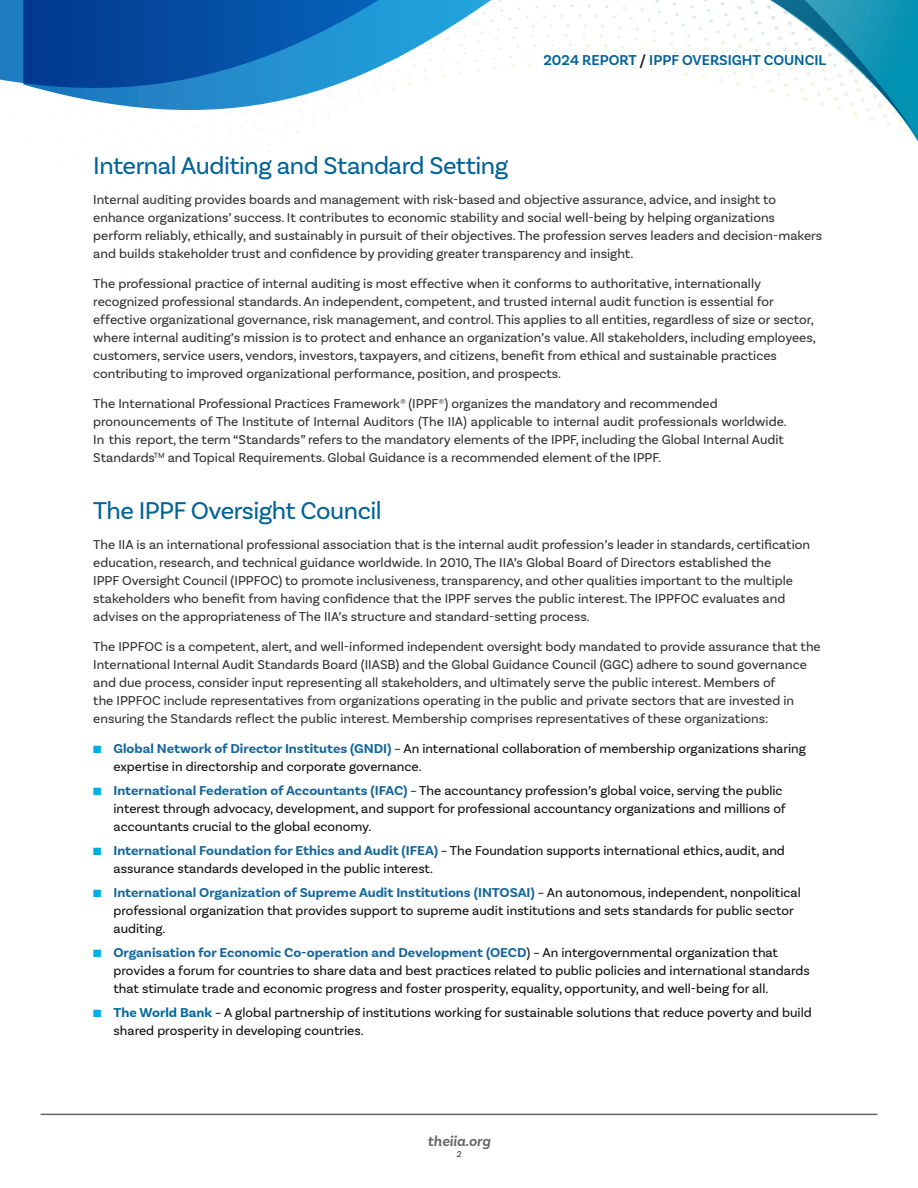
<style>
.page{position:relative;width:918px;height:1188px;background:#fff}
.page>*{position:absolute;margin:0;border:0;box-sizing:border-box;transform-origin:0 0}
.Subhead{font:25.5px "Basic Sans";letter-spacing:-.02em;color:#016298}
.Body_Copy{font:25.5px "Basic Sans";letter-spacing:-.02em;color:#016298}
.t1{font:600 15px "Basic Sans";color:#006198}
.t2{font:italic 600 15px "Basic Sans";color:#646569}
.Body_Copy-2{font:13.5px/18px "Basic Sans";color:#312f30}
.t3{font:13.5px/18px "Basic Sans";color:#0d0d0d}
.t4{font:italic 600 9px "Basic Sans";color:#646569}
.s1{color:#231f20}
.s2{color:#00aee6}
.s3{font-weight:700;color:#15669c}
.s4{font-weight:700;color:#00689d}
</style>
<div class="page">
<svg style="left:14px;top:0;width:904px;height:254px"></svg>
<svg style="left:23px;top:88px;width:487px;height:61px"></svg>
<svg style="left:0;top:0;width:823px;height:88px"></svg>
<hr style="left:40px;top:1114px;width:838px;height:1px;background:#646569">
<p class="t1" style="left:543px;top:51px;width:284px">2024 REPORT <span class="s1">/</span> IPPF OVERSIGHT COUNCIL</p>
<p class="Subhead" style="left:93px;top:150px;width:417px">Internal Auditing and Standard Setting</p>
<p class="Body_Copy-2" style="left:93px;top:190px;width:730px">Internal auditing provides boards and management with risk-based and objective assurance, advice, and insight to enhance organizations’ success. It contributes to economic stability and social well-being by helping organizations perform reliably, ethically, and sustainably in pursuit of their objectives. The profession serves leaders and decision-makers and builds stakeholder trust and confidence by providing greater transparency and insight.</p>
<p class="Body_Copy-2" style="left:93px;top:274px;width:724px">The professional practice of internal auditing is most effective when it conforms to authoritative, internationally recognized professional standards. An independent, competent, and trusted internal audit function is essential for effective organizational governance, risk management, and control. This applies to all entities, regardless of size or sector, where internal auditing’s mission is to protect and enhance an organization’s value. All stakeholders, including employees, customers, service users, vendors, investors, taxpayers, and citizens, benefit from ethical and sustainable practices contributing to improved organizational performance, position, and prospects.</p>
<p class="Body_Copy-2" style="left:93px;top:394px;width:695px">The International Professional Practices Framework® (IPPF®) organizes the mandatory and recommended pronouncements of The Institute of Internal Auditors (The IIA) applicable to internal audit professionals worldwide.<br>In this report, the term “Standards” refers to the mandatory elements of the IPPF, including the Global Internal Audit Standards<sup>TM</sup> and Topical Requirements. Global Guidance is a recommended element of the IPPF.</p>
<p class="Body_Copy" style="left:93px;top:495px;width:290px">The IPPF Oversight Council</p>
<p class="Body_Copy-2" style="left:93px;top:535px;width:718px">The IIA is an international professional association that is the internal audit profession’s leader in standards, certification</p>
<p class="Body_Copy-2" style="left:93px;top:553px;width:701px">education, research, and technical guidance worldwide. In 2010, The IIA’s Global Board of Directors established the IPPF Oversight Council (IPPFOC) to promote inclusiveness, transparency, and other qualities important to the multiple stakeholders who benefit from having confidence that the IPPF serves the public interest. The IPPFOC evaluates and advises on the appropriateness of The IIA’s structure and standard-setting process.</p>
<p class="Body_Copy-2" style="left:93px;top:637px;width:729px">The IPPFOC is a competent, alert, and well-informed independent oversight body mandated to provide assurance that the International Internal Audit Standards Board (IIASB) and the Global Guidance Council (GGC) adhere to sound governance and due process, consider input representing all stakeholders, and ultimately serve the public interest. Members of<br>the IPPFOC include representatives from organizations operating in the public and private sectors that are invested in ensuring the Standards reflect the public interest. Membership comprises representatives of these organizations:</p>
<p class="t3" style="left:113px;top:739px;width:694px;text-indent:-20px"><span class="s2">■</span> <span class="s3">Global Network of Director Institutes (GNDI)</span> – An international collaboration of membership organizations sharing expertise in directorship and corporate governance.</p>
<p class="t3" style="left:113px;top:781px;width:674px;text-indent:-20px"><span class="s2">■</span> <span class="s3">International Federation of Accountants (IFAC)</span> – The accountancy profession’s global voice, serving the public interest through advocacy, development, and support for professional accountancy organizations and millions of accountants crucial to the global economy.</p>
<p class="t3" style="left:113px;top:841px;width:673px;text-indent:-20px"><span class="s2">■</span> <span class="s3">International Foundation for Ethics and Audit (IFEA)</span> – The Foundation supports international ethics, audit, and assurance standards developed in the public interest.</p>
<p class="t3" style="left:113px;top:883px;width:689px;text-indent:-20px"><span class="s2">■</span> <span class="s3">International Organization of Supreme Audit Institutions (INTOSAI)</span> – An autonomous, independent, nonpolitical professional organization that provides support to supreme audit institutions and sets standards for public sector auditing.</p>
<p class="t3" style="left:113px;top:943px;width:698px;text-indent:-20px"><span class="s2">■</span> <span class="s3">Organisation for Economic Co-operation and Development (OECD</span>) – An intergovernmental organization that provides a forum for countries to share data and best practices related to public policies and international standards that stimulate trade and economic progress and foster prosperity, equality, opportunity, and well-being for all.</p>
<p class="t3" style="left:113px;top:1003px;width:700px;text-indent:-20px"><span class="s2">■</span> <span class="s4">The World Bank</span> – A global partnership of institutions working for sustainable solutions that reduce poverty and build shared prosperity in developing countries.</p>
<p class="t2" style="left:428px;top:1132px;width:64px">theiia.org</p>
<p class="t4" style="left:457px;top:1148px;width:6px">2</p>
</div>
